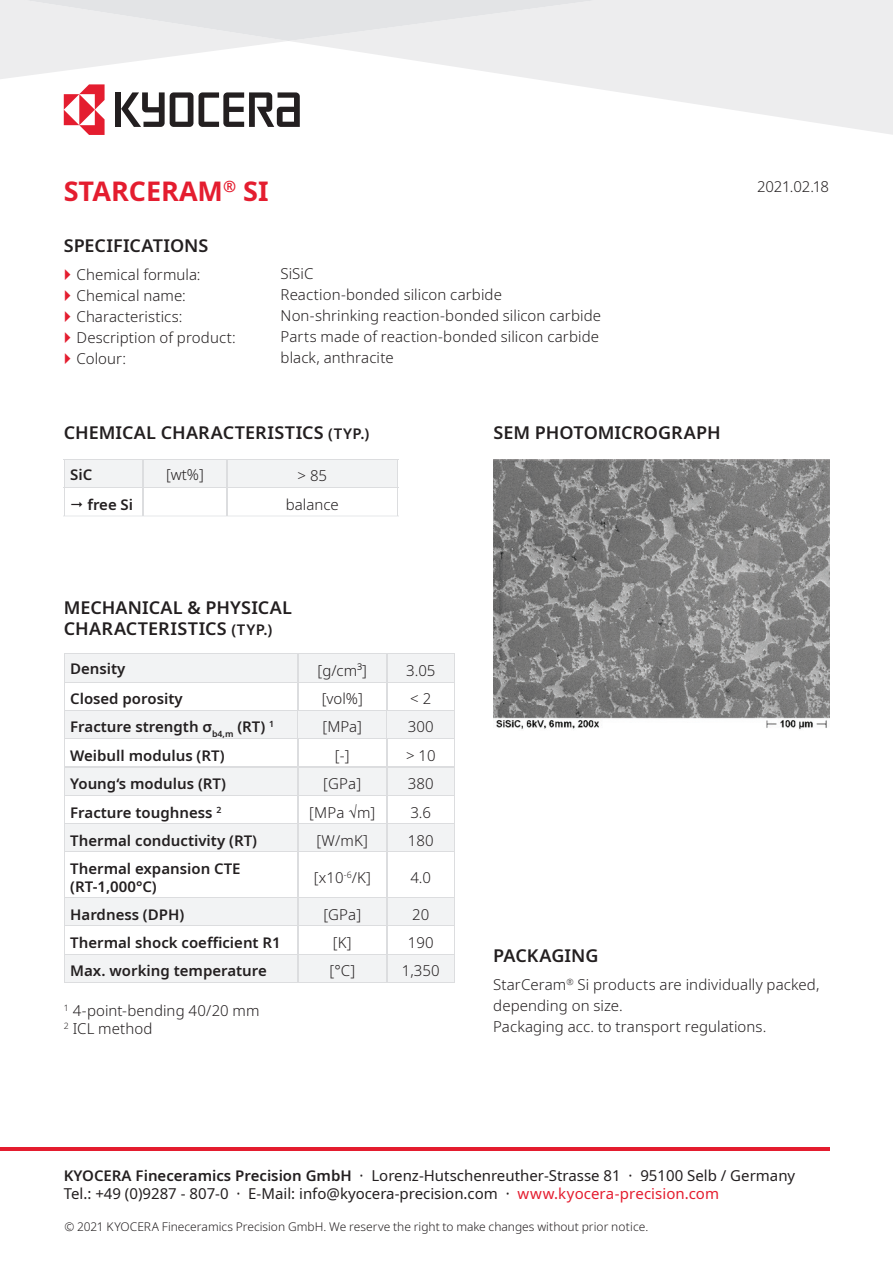
<style>
.page{position:relative;width:893px;height:1263px;background:#fff}
.page>*{position:absolute;margin:0;border:0;box-sizing:border-box;transform-origin:0 0}
.t1{font:700 27px "Noto Sans";color:#e41d2f}
.t2{font:600 18px/21px "Noto Sans";color:#231f20}
.t3{font:300 15px/21px "Noto Sans";letter-spacing:.005em;color:#231f20}
.t4{font:600 15px/18px "Noto Sans";color:#231f20}
.t5{font:15px/18px "Noto Sans";color:#231f20}
.t6{font:300 12px "Noto Sans";color:#231f20}
.s1{font-size:15px}
.s2{font-weight:600}
.s3{color:#e41d2f}
</style>
<div class="page">
<hr style="left:0;top:1147px;width:829px;height:3px;background:#e41d2f">
<svg style="left:597px;top:0;width:296px;height:135px;fill:#ededee"></svg>
<svg style="left:0;top:0;width:597px;height:135px"></svg>
<hr style="left:64px;top:515px;width:79px;height:2px;background:#f2f3f4">
<hr style="left:143px;top:515px;width:84px;height:2px;background:#f2f3f4">
<hr style="left:227px;top:515px;width:171px;height:2px;background:#f2f3f4">
<img style="left:493px;top:460px;width:336px;height:270px">
<svg style="left:65px;top:654px;width:389px;height:328px;fill:#f2f3f4"></svg>
<svg style="left:65px;top:796px;width:389px;height:158px"></svg>
<hr style="left:297px;top:852px;width:1px;height:45px;background:#dcdddf">
<hr style="left:386px;top:852px;width:1px;height:45px;background:#dcdddf">
<svg style="left:297px;top:898px;width:1px;height:84px"></svg>
<svg style="left:386px;top:898px;width:1px;height:84px"></svg>
<hr style="left:65px;top:767px;width:233px;height:1px;background:#dcdddf">
<hr style="left:298px;top:767px;width:89px;height:1px;background:#dcdddf">
<hr style="left:387px;top:767px;width:67px;height:1px;background:#dcdddf">
<hr style="left:64px;top:653px;width:234px;height:1px;background:#dcdddf">
<hr style="left:298px;top:653px;width:89px;height:1px;background:#dcdddf">
<hr style="left:387px;top:653px;width:68px;height:1px;background:#dcdddf">
<hr style="left:64px;top:682px;width:234px;height:1px;background:#dcdddf">
<hr style="left:298px;top:682px;width:89px;height:1px;background:#dcdddf">
<hr style="left:387px;top:682px;width:68px;height:1px;background:#dcdddf">
<hr style="left:64px;top:795px;width:234px;height:1px;background:#dcdddf">
<hr style="left:298px;top:795px;width:89px;height:1px;background:#dcdddf">
<hr style="left:387px;top:795px;width:68px;height:1px;background:#dcdddf">
<hr style="left:64px;top:823px;width:234px;height:1px;background:#dcdddf">
<hr style="left:298px;top:823px;width:89px;height:1px;background:#dcdddf">
<hr style="left:387px;top:823px;width:68px;height:1px;background:#dcdddf">
<hr style="left:64px;top:851px;width:234px;height:1px;background:#dcdddf">
<hr style="left:64px;top:852px;width:1px;height:45px;background:#dcdddf">
<hr style="left:298px;top:851px;width:89px;height:1px;background:#dcdddf">
<hr style="left:387px;top:851px;width:68px;height:1px;background:#dcdddf">
<hr style="left:454px;top:852px;width:1px;height:45px;background:#dcdddf">
<hr style="left:64px;top:897px;width:234px;height:1px;background:#dcdddf">
<hr style="left:298px;top:897px;width:89px;height:1px;background:#dcdddf">
<hr style="left:387px;top:897px;width:68px;height:1px;background:#dcdddf">
<hr style="left:64px;top:925px;width:234px;height:1px;background:#dcdddf">
<hr style="left:298px;top:925px;width:89px;height:1px;background:#dcdddf">
<hr style="left:387px;top:925px;width:68px;height:1px;background:#dcdddf">
<hr style="left:64px;top:954px;width:234px;height:1px;background:#dcdddf">
<svg style="left:64px;top:898px;width:1px;height:84px"></svg>
<hr style="left:298px;top:954px;width:89px;height:1px;background:#dcdddf">
<hr style="left:387px;top:954px;width:68px;height:1px;background:#dcdddf">
<svg style="left:454px;top:898px;width:1px;height:84px"></svg>
<hr style="left:64px;top:982px;width:234px;height:1px;background:#dcdddf">
<hr style="left:298px;top:982px;width:89px;height:1px;background:#dcdddf">
<hr style="left:387px;top:982px;width:68px;height:1px;background:#dcdddf">
<hr style="left:64px;top:710px;width:234px;height:1px;background:#dcdddf">
<svg style="left:64px;top:654px;width:1px;height:197px"></svg>
<hr style="left:298px;top:710px;width:89px;height:1px;background:#dcdddf">
<svg style="left:297px;top:654px;width:1px;height:197px"></svg>
<hr style="left:387px;top:710px;width:68px;height:1px;background:#dcdddf">
<svg style="left:386px;top:654px;width:2px;height:197px"></svg>
<svg style="left:454px;top:654px;width:1px;height:197px"></svg>
<hr style="left:64px;top:738px;width:234px;height:1px;background:#dcdddf">
<hr style="left:298px;top:738px;width:89px;height:1px;background:#dcdddf">
<hr style="left:387px;top:738px;width:68px;height:1px;background:#dcdddf">
<svg style="left:64px;top:459px;width:335px;height:56px"></svg>
<h1 class="t1" style="left:64px;top:172px;width:206px">STARCERAM<sup>®</sup> SI</h1>
<p class="t2" style="left:64px;top:235px;width:146px">SPECIFICATIONS</p>
<p class="t3" style="left:77px;top:265px;width:161px">Chemical formula:<br>Chemical name:<br>Characteristics:<br>Description of product:<br>Colour:</p>
<p class="t3" style="left:281px;top:264px;width:322px">SiSiC<br>Reaction-bonded silicon carbide<br>Non-shrinking reaction-bonded silicon carbide<br>Parts made of reaction-bonded silicon carbide black, anthracite</p>
<p class="t2" style="left:64px;top:422px;width:307px">CHEMICAL CHARACTERISTICS <span class="s1">(TYP.)</span></p>
<p class="t4" style="left:70px;top:466px;width:24px">SiC</p>
<p class="t3" style="left:166px;top:464px;width:39px">[wt%]</p>
<p class="t3" style="left:298px;top:466px;width:31px">&gt; 85</p>
<p class="t4" style="left:87px;top:496px;width:47px">free Si</p>
<p class="t3" style="left:286px;top:494px;width:54px">balance</p>
<p class="t2" style="left:494px;top:422px;width:229px">SEM PHOTOMICROGRAPH</p>
<p class="t3" style="left:757px;top:177px;width:74px">2021.02.18</p>
<p class="t2" style="left:64px;top:597px;width:230px">MECHANICAL &amp; PHYSICAL<br>CHARACTERISTICS <span class="s1">(TYP.)</span></p>
<p class="t4" style="left:70px;top:660px;width:57px">Density</p>
<p class="t3" style="left:318px;top:660px;width:51px">[g/cm³]</p>
<p class="t3" style="left:406px;top:660px;width:31px">3.05</p>
<p class="t4" style="left:70px;top:690px;width:114px">Closed porosity</p>
<p class="t3" style="left:322px;top:688px;width:43px">[vol%]</p>
<p class="t3" style="left:410px;top:688px;width:23px">&lt; 2</p>
<p class="t4" style="left:70px;top:718px;width:206px">Fracture strength σ<sub>b4,m</sub> (RT) <sup>1</sup></p>
<p class="t3" style="left:322px;top:717px;width:41px">[MPa]</p>
<p class="t3" style="left:408px;top:717px;width:27px">300</p>
<p class="t4" style="left:70px;top:747px;width:156px">Weibull modulus (RT)</p>
<p class="t3" style="left:335px;top:745px;width:16px">[-]</p>
<p class="t3" style="left:406px;top:745px;width:31px">&gt; 10</p>
<p class="t4" style="left:70px;top:775px;width:157px">Young‘s modulus (RT)</p>
<p class="t3" style="left:323px;top:774px;width:39px">[GPa]</p>
<p class="t3" style="left:408px;top:774px;width:27px">380</p>
<p class="t4" style="left:70px;top:803px;width:153px">Fracture toughness <sup>2</sup></p>
<p class="t3" style="left:309px;top:802px;width:68px">[MPa √m]</p>
<p class="t3" style="left:410px;top:802px;width:22px">3.6</p>
<p class="t4" style="left:70px;top:831px;width:188px">Thermal conductivity (RT)</p>
<p class="t3" style="left:317px;top:830px;width:53px">[W/mK]</p>
<p class="t3" style="left:408px;top:830px;width:27px">180</p>
<p class="t4" style="left:70px;top:860px;width:172px">Thermal expansion CTE (RT-1,000°C)</p>
<p class="t3" style="left:314px;top:867px;width:59px">[x10<sup>-6</sup>/K]</p>
<p class="t3" style="left:410px;top:867px;width:22px">4.0</p>
<p class="t4" style="left:70px;top:906px;width:116px">Hardness (DPH)</p>
<p class="t3" style="left:323px;top:904px;width:39px">[GPa]</p>
<p class="t3" style="left:412px;top:904px;width:19px">20</p>
<p class="t4" style="left:70px;top:934px;width:212px">Thermal shock coefficient R1</p>
<p class="t3" style="left:333px;top:932px;width:20px">[K]</p>
<p class="t3" style="left:408px;top:932px;width:27px">190</p>
<p class="t4" style="left:70px;top:962px;width:198px">Max. working temperature</p>
<p class="t3" style="left:329px;top:960px;width:27px">[°C]</p>
<p class="t3" style="left:402px;top:960px;width:39px">1,350</p>
<p class="t3" style="left:64px;top:1002px;width:197px;line-height:18px"><sup>1</sup> 4-point-bending 40/20 mm<br><sup>2</sup> ICL method</p>
<p class="t2" style="left:493px;top:945px;width:107px">PACKAGING</p>
<p class="t3" style="left:493px;top:975px;width:328px">StarCeram<sup>®</sup> Si products are individually packed, depending on size.<br>Packaging acc. to transport regulations.</p>
<p class="t5" style="left:64px;top:1167px;width:733px"><span class="s2">KYOCERA Fineceramics Precision GmbH</span> · Lorenz-Hutschenreuther-Strasse 81 · 95100 Selb / Germany<br>Tel.: +49 (0)9287 - 807-0 · E-Mail: info@kyocera-precision.com · <span class="s3">www.kyocera-precision.com</span></p>
<p class="t6" style="left:64px;top:1218px;width:586px">© 2021 KYOCERA Fineceramics Precision GmbH. We reserve the right to make changes without prior notice.</p>
</div>
